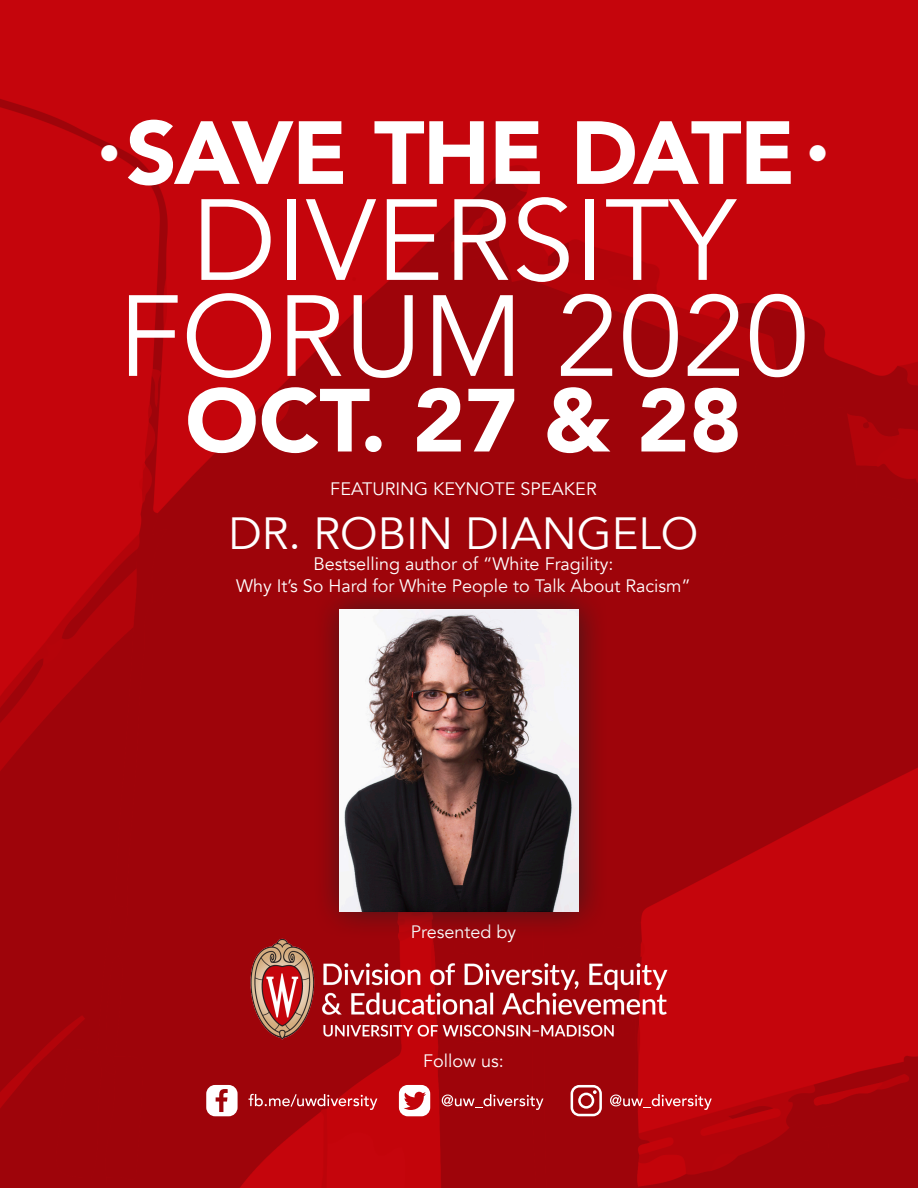
<style>
.page{position:relative;width:918px;height:1188px;background:#fff}
.page>*{position:absolute;margin:0;border:0;box-sizing:border-box;transform-origin:0 0}
.t1{font:114px "Avenir";color:#fff}
.t2{font:900 88.5px "Avenir";letter-spacing:-.02em;color:#fff}
.t3{font:45px "Avenir";color:#fff}
.t4{font:18px/21.6px "Avenir";color:#fff;text-align:center}
</style>
<div class="page">
<img style="left:0;top:0;width:918px;height:1188px">
<img style="left:222px;top:931px;width:474px;height:115px">
<svg style="left:249px;top:1094px;width:128px;height:16px;background:#bc383d"></svg>
<svg style="left:442px;top:1094px;width:101px;height:16px;background:#b2393e"></svg>
<svg style="left:610px;top:1094px;width:102px;height:16px;background:#c9393f"></svg>
<svg style="left:571px;top:1085px;width:31px;height:31px"></svg>
<svg style="left:206px;top:1085px;width:32px;height:31px"></svg>
<svg style="left:399px;top:1085px;width:31px;height:31px"></svg>
<div style="left:313px;top:582px;width:296px;height:358px;background:#231f20;opacity:.75"></div>
<img style="left:339px;top:610px;width:240px;height:301px">
<p class="t2" style="left:98px;top:77px;width:732px"><sup>•</sup>SAVE THE DATE <sup>•</sup></p>
<p class="t1" style="left:192px;top:173px;width:545px">DIVERSITY</p>
<p class="t1" style="left:118px;top:269px;width:692px">FORUM 2020</p>
<p class="t2" style="left:185px;top:345px;width:558px">OCT. 27 &amp; 28</p>
<p class="t4" style="left:330px;top:478px;width:268px">FEATURING KEYNOTE SPEAKER</p>
<p class="t3" style="left:229px;top:506px;width:471px">DR. ROBIN DIANGELO</p>
<p class="t4" style="left:236px;top:554px;width:456px">Bestselling author of “White Fragility:<br>Why It’s So Hard for White People to Talk About Racism”</p>
<p class="t4" style="left:411px;top:921px;width:107px">Presented by</p>
<p class="t4" style="left:423px;top:1050px;width:82px">Follow us:</p>
</div>
